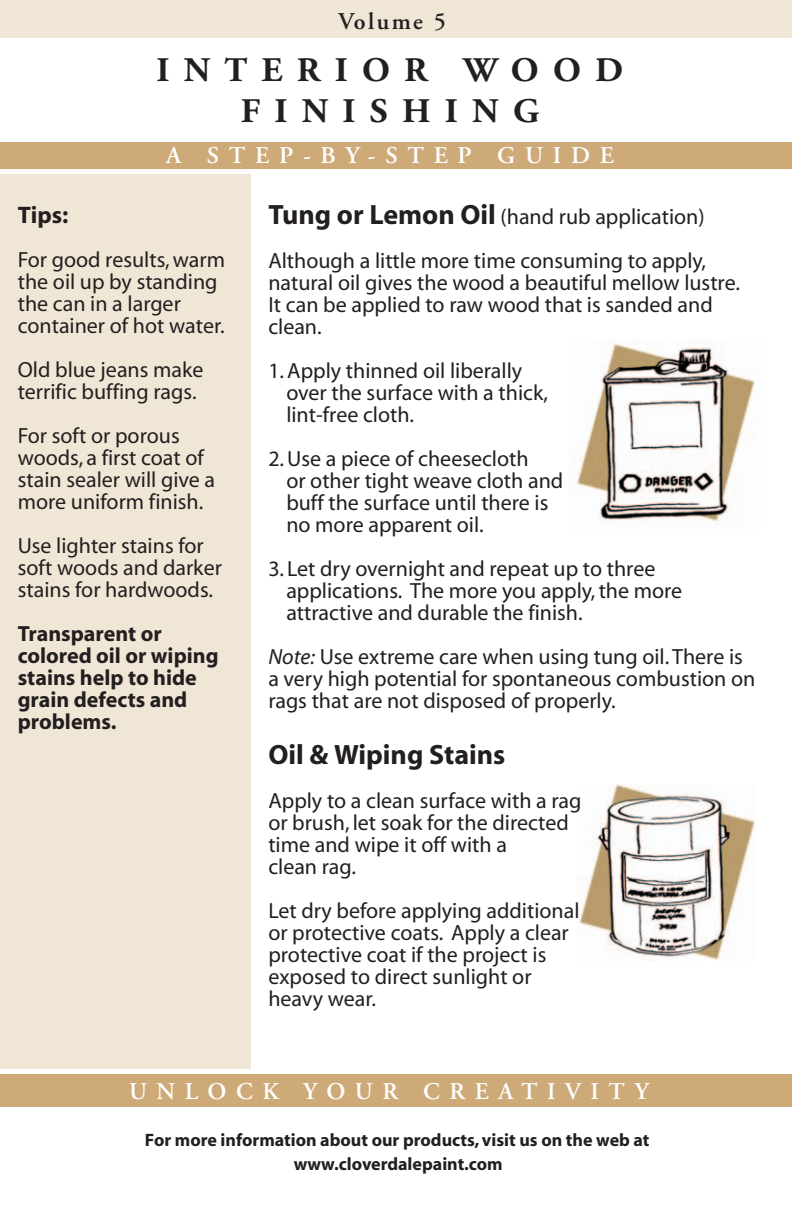
<style>
.page{position:relative;width:792px;height:1224px;background:#fff}
.page>*{position:absolute;margin:0;border:0;box-sizing:border-box;transform-origin:0 0}
.t1{font:700 34.4px/41.4px "Adobe Garamond Pro";letter-spacing:.4em;color:#231f20;text-align:center}
.t2{font:700 28px "Myriad";color:#231f20}
.t3{font:600 24px "Adobe Garamond Pro";letter-spacing:.4em;color:#fff}
.t4{font:600 24px "Adobe Garamond Pro";letter-spacing:.1em;color:#231f20}
.t5{font:700 24px "Myriad";color:#231f20}
.t6{font:22px/22px "Myriad";color:#231f20}
.t7{font:700 22px/22px "Myriad";color:#231f20}
.t8{font:700 18px/24px "Myriad";color:#231f20;text-align:center}
.s1{font-weight:700;font-size:28px}
.s2{font-style:italic}
</style>
<div class="page">
<img style="left:579px;top:785px;width:176px;height:175px">
<img style="left:576px;top:343px;width:179px;height:181px">
<div style="left:0;top:0;width:792px;height:38px;background:#f0e6d6"></div>
<div style="left:0;top:174px;width:251px;height:895px;background:#f0e6d6"></div>
<div style="left:0;top:1075px;width:792px;height:32px;background:#ceaa78"></div>
<div style="left:0;top:142px;width:792px;height:26px;background:#ceaa78"></div>
<p class="t4" style="left:338px;top:6px;width:109px">Volume 5</p>
<h1 class="t1" style="left:156px;top:48px;width:469px">INTERIOR WOOD<br>FINISHING</h1>
<p class="t3" style="left:166px;top:141px;width:449px">A STEP-BY-STEP GUIDE</p>
<p class="t5" style="left:18px;top:206px;width:52px">Tips:</p>
<p class="t6" style="left:18px;top:250px;width:209px">For good results, warm the oil up by standing the can in a larger container of hot water.</p>
<p class="t6" style="left:18px;top:360px;width:187px">Old blue jeans make terrific buffing rags.</p>
<p class="t6" style="left:18px;top:426px;width:199px">For soft or porous woods, a first coat of stain sealer will give a more uniform finish.</p>
<p class="t6" style="left:18px;top:536px;width:206px">Use lighter stains for soft woods and darker stains for hardwoods.</p>
<p class="t7" style="left:18px;top:624px;width:202px">Transparent or colored oil or wiping stains help to hide grain defects and problems.</p>
<p class="t6" style="left:268px;top:196px;width:439px;line-height:44px"><span class="s1">Tung or Lemon Oil</span> (hand rub application)<br>Although a little more time consuming to apply,</p>
<p class="t6" style="left:268px;top:273px;width:473px">natural oil gives the wood a beautiful mellow lustre.<br>It can be applied to raw wood that is sanded and clean.</p>
<p class="t6" style="left:286px;top:361px;width:263px;text-indent:-18px">1. Apply thinned oil liberally over the surface with a thick, lint-free cloth.</p>
<p class="t6" style="left:286px;top:449px;width:278px;text-indent:-18px">2. Use a piece of cheesecloth<br>or other tight weave cloth and buff the surface until there is no more apparent oil.</p>
<p class="t6" style="left:286px;top:559px;width:397px;text-indent:-18px">3. Let dry overnight and repeat up to three applications. The more you apply, the more attractive and durable the finish.</p>
<p class="t6" style="left:268px;top:647px;width:489px"><span class="s2">Note:</span> Use extreme care when using tung oil. There is a very high potential for spontaneous combustion on rags that are not disposed of properly.</p>
<p class="t2" style="left:268px;top:744px;width:239px">Oil &amp; Wiping Stains</p>
<p class="t6" style="left:268px;top:791px;width:315px">Apply to a clean surface with a rag or brush, let soak for the directed time and wipe it off with a<br>clean rag.</p>
<p class="t6" style="left:268px;top:901px;width:313px">Let dry before applying additional or protective coats. Apply a clear protective coat if the project is exposed to direct sunlight or heavy wear.</p>
<p class="t3" style="left:129px;top:1076px;width:521px">UNLOCK YOUR CREATIVITY</p>
<p class="t8" style="left:145px;top:1129px;width:506px">For more information about our products, visit us on the web at www.cloverdalepaint.com</p>
</div>
